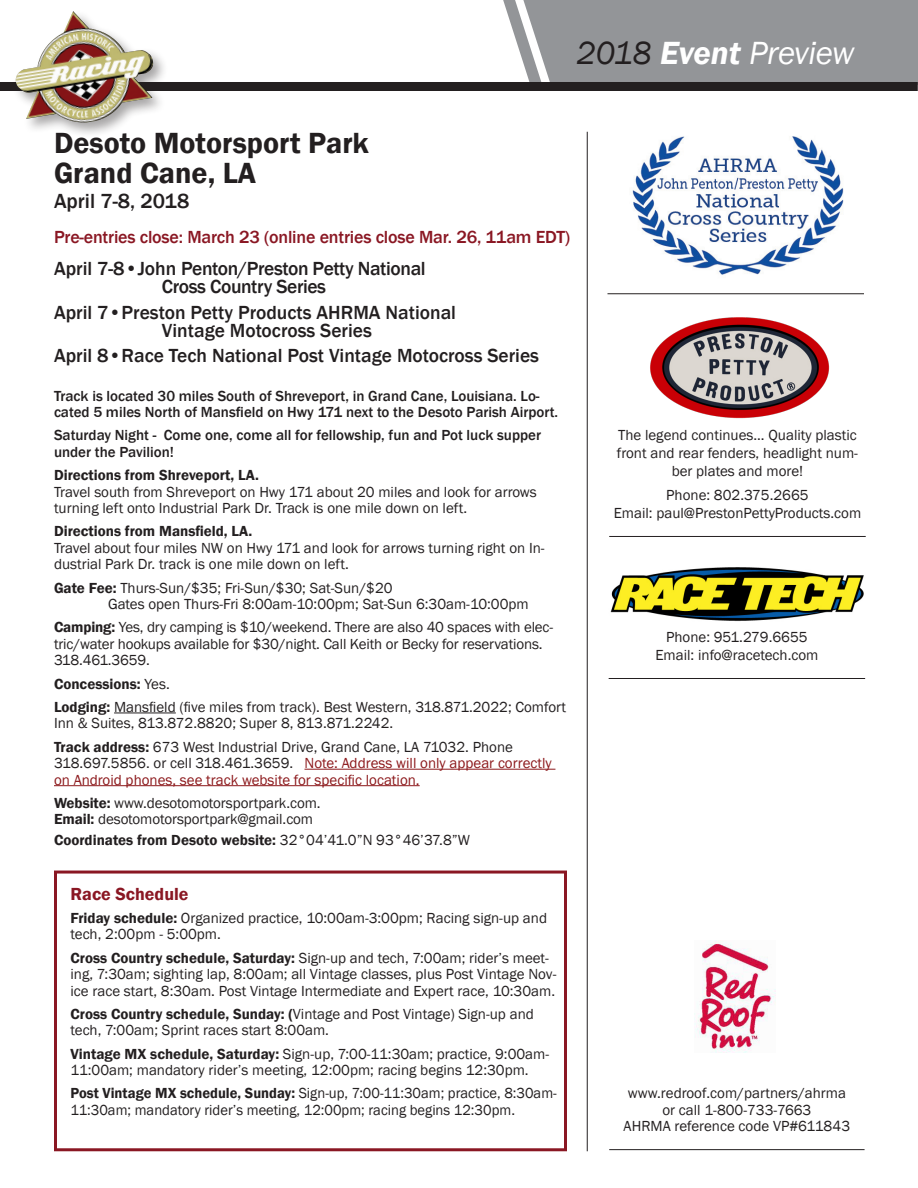
<style>
.page{position:relative;width:918px;height:1188px;background:#fff}
.page>*{position:absolute;margin:0;border:0;box-sizing:border-box;transform-origin:0 0}
.t1{font:italic 33px "Franklin Gothic";letter-spacing:-.01em;color:#fff}
.t2{font:600 30px "Franklin Gothic";color:#231f20}
.t3{font:500 21px "Franklin Gothic";color:#231f20}
.t4{font:500 19.5px/18px "Franklin Gothic";color:#231f20}
.t5{font:500 19.5px/18px "Franklin Gothic";letter-spacing:-.02em;color:#231f20;text-align:center}
.t6{font:500 18px "Franklin Gothic";letter-spacing:-.01em;color:#8a1723}
.t7{font:600 18px "Franklin Gothic";color:#8a1723}
.t8{font:15px/16.5px "Franklin Gothic";color:#231f20}
.t9{font:500 15px/16.5px "Franklin Gothic";color:#231f20}
.t10{font:15px/16.5px "Franklin Gothic";color:#8c181b}
.t11{font:600 15px "Franklin Gothic";color:#231f20}
.s1{color:#231f20}
.s2{font-weight:600}
.s3{font-weight:400}
.s4{font-weight:600;color:#231f20}
</style>
<div class="page">
<img style="left:610px;top:567px;width:254px;height:54px">
<hr style="left:609px;top:678px;width:256px;height:1px;background:#231f20">
<hr style="left:587px;top:132px;width:1px;height:1019px;background:#231f20">
<hr style="left:114px;top:713px;width:62px;height:1px;background:#231f20">
<hr style="left:305px;top:769px;width:250px;height:1px;background:#8c181b">
<hr style="left:54px;top:785px;width:366px;height:1px;background:#8c181b">
<div style="left:54px;top:871px;width:513px;height:280px;border:3px solid #8a1723"></div>
<img style="left:650px;top:317px;width:180px;height:102px">
<hr style="left:609px;top:536px;width:257px;height:1px;background:#231f20">
<img style="left:632px;top:136px;width:212px;height:139px">
<hr style="left:608px;top:294px;width:256px;height:1px;background:#231f20">
<div style="left:503px;top:0;width:415px;height:82px;background:#939598"></div>
<div style="left:0;top:82px;width:918px;height:9px;background:#231f20"></div>
<div style="left:12px;top:8px;width:156px;height:129px;background:#231f20;opacity:.4"></div>
<img style="left:62px;top:12px;width:11px;height:21px">
<img style="left:695px;top:941px;width:81px;height:112px">
<hr style="left:609px;top:1149px;width:256px;height:1px;background:#231f20">
<p class="t1" style="left:576px;top:33px;width:279px"><span class="s1">2018</span> <span class="s2">Event</span> Preview</p>
<p class="t2" style="left:54px;top:124px;width:316px">Desoto Motorsport Park</p>
<p class="t2" style="left:54px;top:154px;width:204px">Grand Cane, LA</p>
<p class="t3" style="left:54px;top:188px;width:137px">April 7-8, 2018</p>
<p class="t6" style="left:54px;top:226px;width:518px">Pre-entries close: March 23 (online entries close Mar. 26, 11am EDT)</p>
<p class="t5" style="left:54px;top:260px;width:373px">April 7-8•John Penton/Preston Petty National<br>Cross Country Series</p>
<p class="t4" style="left:162px;top:304px;width:296px;text-indent:-108px">April 7•Preston Petty Products AHRMA National<br>Vintage Motocross Series</p>
<p class="t4" style="left:54px;top:347px;width:487px">April 8•Race Tech National Post Vintage Motocross Series</p>
<p class="t9" style="left:54px;top:387px;width:506px">Track is located 30 miles South of Shreveport, in Grand Cane, Louisiana. Lo&shy;cated 5 miles North of Mansfield on Hwy 171 next to the Desoto Parish Airport.</p>
<p class="t9" style="left:54px;top:427px;width:489px">Saturday Night - Come one, come all for fellowship, fun and Pot luck supper under the Pavilion!</p>
<p class="t11" style="left:54px;top:466px;width:207px">Directions from Shreveport, LA.</p>
<p class="t8" style="left:54px;top:484px;width:484px">Travel south from Shreveport on Hwy 171 about 20 miles and look for arrows turning left onto Industrial Park Dr. Track is one mile down on left.</p>
<p class="t11" style="left:54px;top:522px;width:200px">Directions from Mansfield, LA.</p>
<p class="t8" style="left:54px;top:540px;width:492px">Travel about four miles NW on Hwy 171 and look for arrows turning right on In&shy;dustrial Park Dr. track is one mile down on left.</p>
<p class="t8" style="left:54px;top:580px;width:340px"><span class="s2">Gate Fee:</span> Thurs-Sun/$35; Fri-Sun/$30; Sat-Sun/$20</p>
<p class="t8" style="left:108px;top:596px;width:422px">Gates open Thurs-Fri 8:00am-10:00pm; Sat-Sun 6:30am-10:00pm</p>
<p class="t8" style="left:54px;top:619px;width:501px"><span class="s2">Camping:</span> Yes, dry camping is $10/weekend. There are also 40 spaces with elec&shy;tric/water hookups available for $30/night. Call Keith or Becky for reservations.<br>318.461.3659.</p>
<p class="t11" style="left:54px;top:674px;width:117px">Concessions: <span class="s3">Yes.</span></p>
<p class="t8" style="left:54px;top:699px;width:514px"><span class="s2">Lodging:</span> Mansfield (five miles from track). Best Western, 318.871.2022; Comfort<br>Inn &amp; Suites, 813.872.8820; Super 8, 813.871.2242.</p>
<p class="t10" style="left:54px;top:739px;width:499px"><span class="s4">Track address:</span> <span class="s1">673 West Industrial Drive, Grand Cane, LA 71032. Phone<br>318.697.5856. or cell 318.461.3659.</span> Note: Address will only appear correctly on Android phones, see track website for specific location.</p>
<p class="t8" style="left:54px;top:795px;width:268px"><span class="s2">Website:</span> www.desotomotorsportpark.com.<br><span class="s2">Email:</span> desotomotorsportpark@gmail.com</p>
<p class="t11" style="left:54px;top:830px;width:418px">Coordinates from Desoto website: <span class="s3">32°04’41.0”N 93°46’37.8”W</span></p>
<p class="t7" style="left:70px;top:883px;width:119px">Race Schedule</p>
<p class="t8" style="left:70px;top:910px;width:478px"><span class="s2">Friday schedule:</span> Organized practice, 10:00am-3:00pm; Racing sign-up and tech, 2:00pm - 5:00pm.</p>
<p class="t8" style="left:70px;top:950px;width:487px"><span class="s2">Cross Country schedule, Saturday:</span> Sign-up and tech, 7:00am; rider’s meet&shy;ing, 7:30am; sighting lap, 8:00am; all Vintage classes, plus Post Vintage Nov&shy;ice race start, 8:30am. Post Vintage Intermediate and Expert race, 10:30am.</p>
<p class="t8" style="left:70px;top:1006px;width:465px"><span class="s2">Cross Country schedule, Sunday: (</span>Vintage and Post Vintage) Sign-up and tech, 7:00am; Sprint races start 8:00am.</p>
<p class="t8" style="left:70px;top:1046px;width:480px"><span class="s2">Vintage MX schedule, Saturday:</span> Sign-up, 7:00-11:30am; practice, 9:00am-<br>11:00am; mandatory rider’s meeting, 12:00pm; racing begins 12:30pm.</p>
<p class="t8" style="left:70px;top:1085px;width:488px"><span class="s2">Post Vintage MX schedule, Sunday:</span> Sign-up, 7:00-11:30am; practice, 8:30am-<br>11:30am; mandatory rider’s meeting, 12:00pm; racing begins 12:30pm.</p>
<p class="t8" style="left:617px;top:426px;width:243px;line-height:18px;text-align:center">The legend continues... Quality plastic front and rear fenders, headlight num&shy;ber plates and more!</p>
<p class="t8" style="left:666px;top:487px;width:144px">Phone: 802.375.2665</p>
<p class="t8" style="left:614px;top:505px;width:249px">Email: paul@PrestonPettyProducts.com</p>
<p class="t8" style="left:666px;top:629px;width:143px">Phone: 951.279.6655</p>
<p class="t8" style="left:655px;top:647px;width:165px">Email: info@racetech.com</p>
<p class="t8" style="left:628px;top:1086px;width:220px">www.redroof.com/partners/ahrma</p>
<p class="t8" style="left:662px;top:1102px;width:151px">or call 1-800-733-7663</p>
<p class="t8" style="left:624px;top:1119px;width:228px">AHRMA reference code VP#611843</p>
</div>
